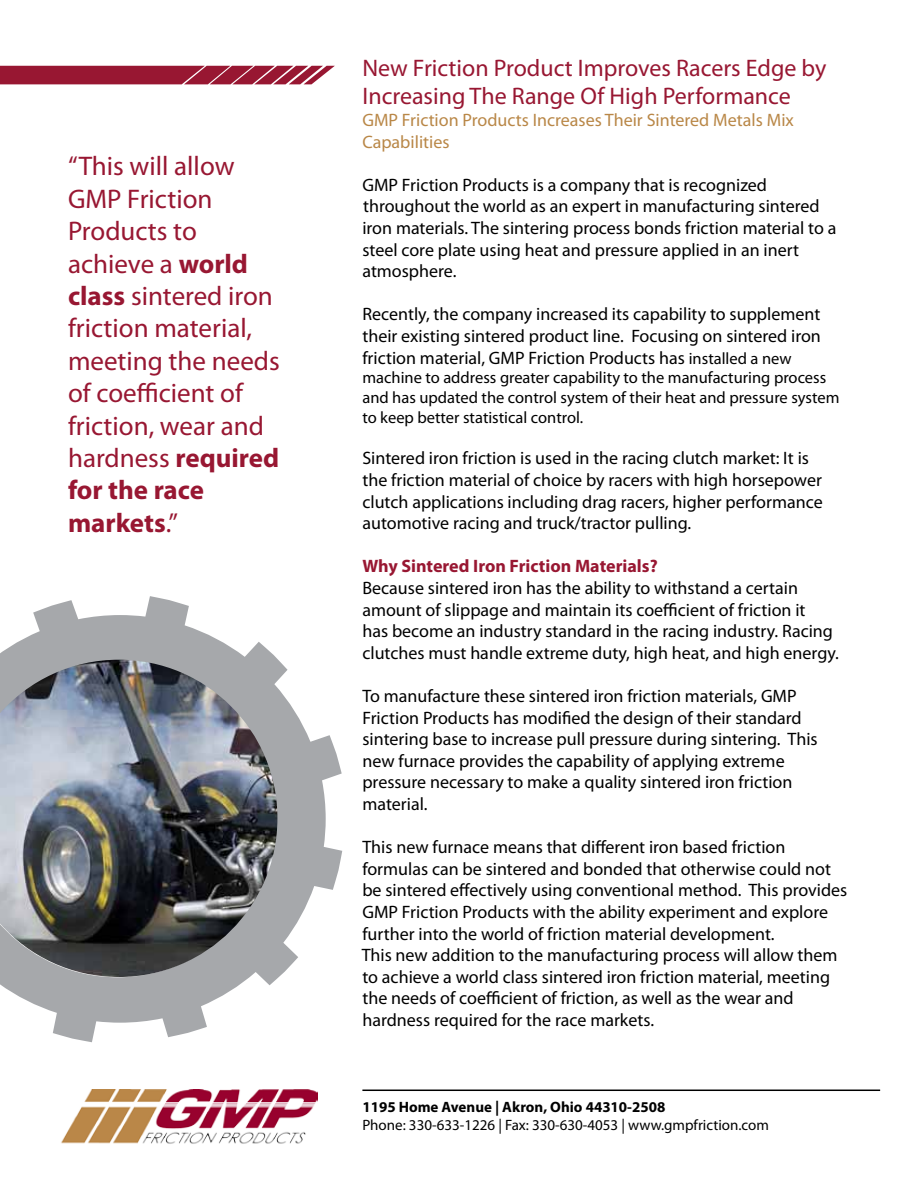
<style>
.page{position:relative;width:918px;height:1188px;background:#fff}
.page>*{position:absolute;margin:0;border:0;box-sizing:border-box;transform-origin:0 0}
.t1{font:27px/32.4px "Myriad Pro";color:#981732}
.t2{font:24px/28.8px "Myriad Pro";color:#981732}
.t3{font:18px/21.6px "Myriad Pro";color:#000}
.t4{font:18px/21.6px "Myriad Pro";color:#b98747}
.t5{font:700 18px "Myriad Pro";color:#981732}
.t6{font:16.5px/19.8px "Myriad Pro";color:#000}
.t7{font:15px "Myriad Pro";color:#000}
.t8{font:700 15px "Myriad Pro";color:#000}
.s1{font-weight:700}
.s2{font-size:16.5px}
</style>
<div class="page">
<svg style="left:0;top:66px;width:335px;height:18px;background:#a02a43"></svg>
<svg style="left:0;top:596px;width:342px;height:446px"></svg>
<img style="left:0;top:660px;width:277px;height:317px">
<img style="left:61px;top:1090px;width:257px;height:54px">
<hr style="left:362px;top:1090px;width:518px;height:1px;background:#000">
<h1 class="t1" style="left:68px;top:150px;width:213px">“This will allow<br>GMP Friction<br>Products to achieve a <span class="s1">world class</span> sintered iron friction material, meeting the needs of coefficient of friction, wear and hardness <span class="s1">required for the race markets</span>.”</h1>
<h2 class="t2" style="left:362px;top:53px;width:466px">New Friction Product Improves Racers Edge by<br>Increasing The Range Of High Performance</h2>
<p class="t4" style="left:362px;top:109px;width:433px">GMP Friction Products Increases Their Sintered Metals Mix<br>Capabilities</p>
<p class="t3" style="left:362px;top:174px;width:476px">GMP Friction Products is a company that is recognized throughout the world as an expert in manufacturing sintered iron materials. The sintering process bonds friction material to a steel core plate using heat and pressure applied in an inert atmosphere.</p>
<p class="t3" style="left:362px;top:303px;width:460px;text-align:justify">Recently, the company increased its capability to supplement their existing sintered product line. Focusing on sintered iron friction material, GMP Friction Products has <span class="s2">installed a new</span></p>
<p class="t6" style="left:362px;top:368px;width:479px">machine to address greater capability to the manufacturing process and has updated the control system of their heat and pressure system to keep better statistical control.</p>
<p class="t3" style="left:362px;top:447px;width:462px">Sintered iron friction is used in the racing clutch market: It is the friction material of choice by racers with high horsepower clutch applications including drag racers, higher performance automotive racing and truck/tractor pulling.</p>
<p class="t5" style="left:362px;top:555px;width:297px">Why Sintered Iron Friction Materials?</p>
<p class="t3" style="left:362px;top:577px;width:478px">Because sintered iron has the ability to withstand a certain amount of slippage and maintain its coefficient of friction it<br>has become an industry standard in the racing industry. Racing clutches must handle extreme duty, high heat, and high energy.</p>
<p class="t3" style="left:362px;top:685px;width:457px">To manufacture these sintered iron friction materials, GMP Friction Products has modified the design of their standard sintering base to increase pull pressure during sintering. This new furnace provides the capability of applying extreme pressure necessary to make a quality sintered iron friction material.</p>
<p class="t3" style="left:362px;top:836px;width:487px">This new furnace means that different iron based friction formulas can be sintered and bonded that otherwise could not be sintered effectively using conventional method. This provides GMP Friction Products with the ability experiment and explore further into the world of friction material development.<br>This new addition to the manufacturing process will allow them to achieve a world class sintered iron friction material, meeting the needs of coefficient of friction, as well as the wear and hardness required for the race markets.</p>
<p class="t8" style="left:362px;top:1097px;width:305px">1195 Home Avenue | Akron, Ohio 44310-2508</p>
<p class="t7" style="left:362px;top:1116px;width:408px">Phone: 330-633-1226 | Fax: 330-630-4053 | www.gmpfriction.com</p>
</div>
